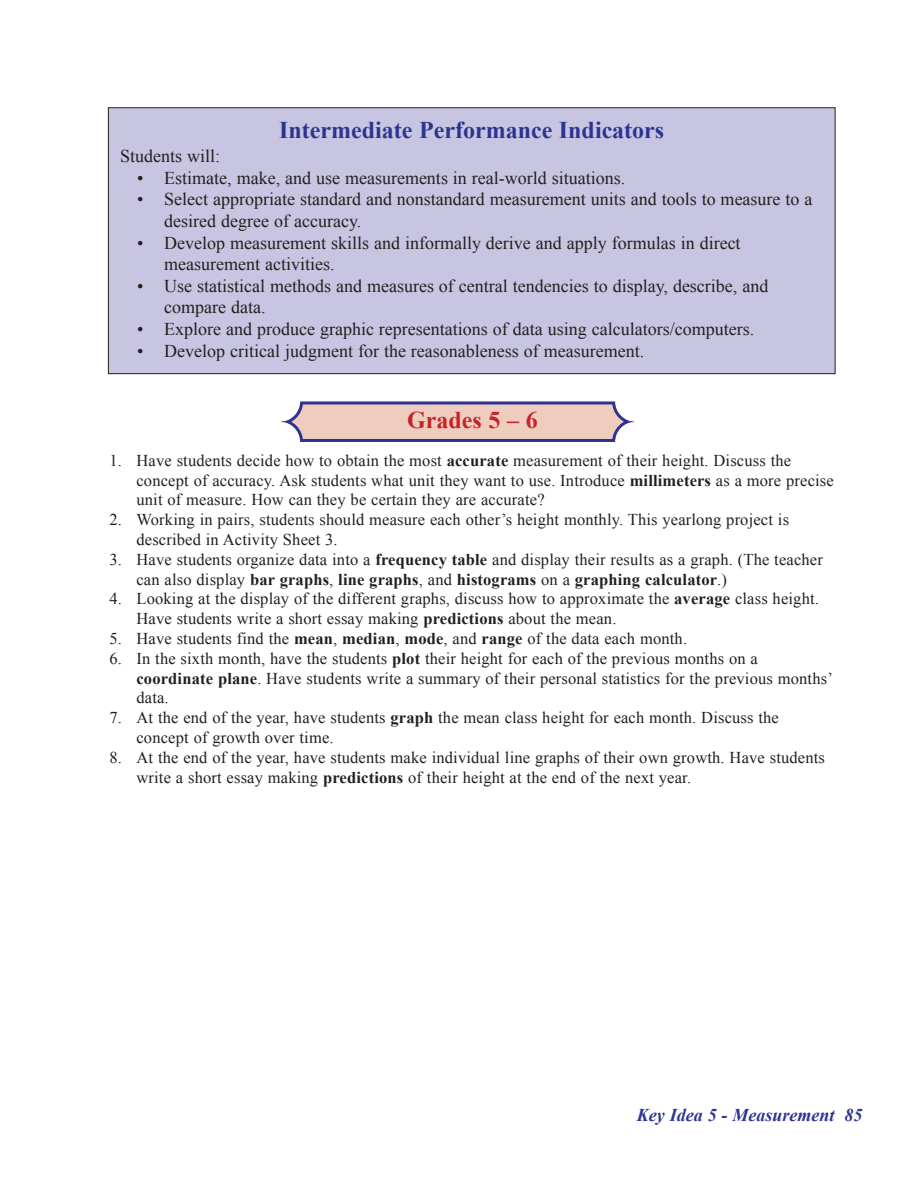
<style>
.page{position:relative;width:918px;height:1188px;background:#fff}
.page>*{position:absolute;margin:0;border:0;box-sizing:border-box;transform-origin:0 0}
.t1{font:700 24px "Times New Roman";color:#2d3490}
.t2{font:700 24px "Times New Roman";color:#c72228}
.t3{font:18px/21.6px "Times New Roman";color:#231f20}
.t4{font:italic 700 18px "Times New Roman";color:#2d3490}
.t5{font:16.5px/19.8px "Times New Roman";letter-spacing:.01em;color:#231f20}
.s1{font-weight:700}
</style>
<div class="page">
<svg style="left:281px;top:401px;width:354px;height:41px;background:#d2babd"></svg>
<div style="left:108px;top:108px;width:727px;height:266px;background:#c7c5e1"></div>
<div style="left:108px;top:107px;width:728px;height:267px;border:1px solid #231f20"></div>
<h1 class="t1" style="left:279px;top:116px;width:387px">Intermediate Performance Indicators</h1>
<p class="t3" style="left:120px;top:145px;width:101px">Students will:</p>
<p class="t3" style="left:137px;top:167px;width:490px">• Estimate, make, and use measurements in real-world situations.</p>
<p class="t3" style="left:164px;top:189px;width:650px;text-indent:-27px">• Select appropriate standard and nonstandard measurement units and tools to measure to a desired degree of accuracy.</p>
<p class="t3" style="left:164px;top:232px;width:578px;text-indent:-27px">• Develop measurement skills and informally derive and apply formulas in direct measurement activities.</p>
<p class="t3" style="left:164px;top:275px;width:606px;text-indent:-27px">• Use statistical methods and measures of central tendencies to display, describe, and compare data.</p>
<p class="t3" style="left:137px;top:318px;width:618px">• Explore and produce graphic representations of data using calculators/computers.</p>
<p class="t3" style="left:137px;top:340px;width:509px">• Develop critical judgment for the reasonableness of measurement.</p>
<h1 class="t2" style="left:407px;top:406px;width:132px">Grades 5 – 6</h1>
<p class="t5" style="left:136px;top:450px;width:699px;text-indent:-27px">1. Have students decide how to obtain the most <span class="s1">accurate</span> measurement of their height. Discuss the concept of accuracy. Ask students what unit they want to use. Introduce <span class="s1">millimeters</span> as a more precise unit of measure. How can they be certain they are accurate?</p>
<p class="t5" style="left:136px;top:510px;width:654px;text-indent:-27px">2. Working in pairs, students should measure each other’s height monthly. This yearlong project is described in Activity Sheet 3.</p>
<p class="t5" style="left:136px;top:549px;width:688px;text-indent:-27px">3. Have students organize data into a <span class="s1">frequency table</span> and display their results as a graph. (The teacher can also display <span class="s1">bar graphs</span>, <span class="s1">line graphs</span>, and <span class="s1">histograms</span> on a <span class="s1">graphing calculator</span>.)</p>
<p class="t5" style="left:136px;top:589px;width:684px;text-indent:-27px">4. Looking at the display of the different graphs, discuss how to approximate the <span class="s1">average</span> class height.<br>Have students write a short essay making <span class="s1">predictions</span> about the mean.</p>
<p class="t5" style="left:109px;top:629px;width:579px">5. Have students find the <span class="s1">mean</span>, <span class="s1">median</span>, <span class="s1">mode</span>, and <span class="s1">range</span> of the data each month.</p>
<p class="t5" style="left:136px;top:648px;width:698px;text-indent:-27px">6. In the sixth month, have the students <span class="s1">plot</span> their height for each of the previous months on a <span class="s1">coordinate plane</span>. Have students write a summary of their personal statistics for the previous months’ data.</p>
<p class="t5" style="left:136px;top:708px;width:644px;text-indent:-27px">7. At the end of the year, have students <span class="s1">graph</span> the mean class height for each month. Discuss the concept of growth over time.</p>
<p class="t5" style="left:136px;top:747px;width:690px;text-indent:-27px">8. At the end of the year, have students make individual line graphs of their own growth. Have students write a short essay making <span class="s1">predictions</span> of their height at the end of the next year.</p>
<p class="t4" style="left:637px;top:1105px;width:227px">Key Idea 5 - Measurement 85</p>
</div>
